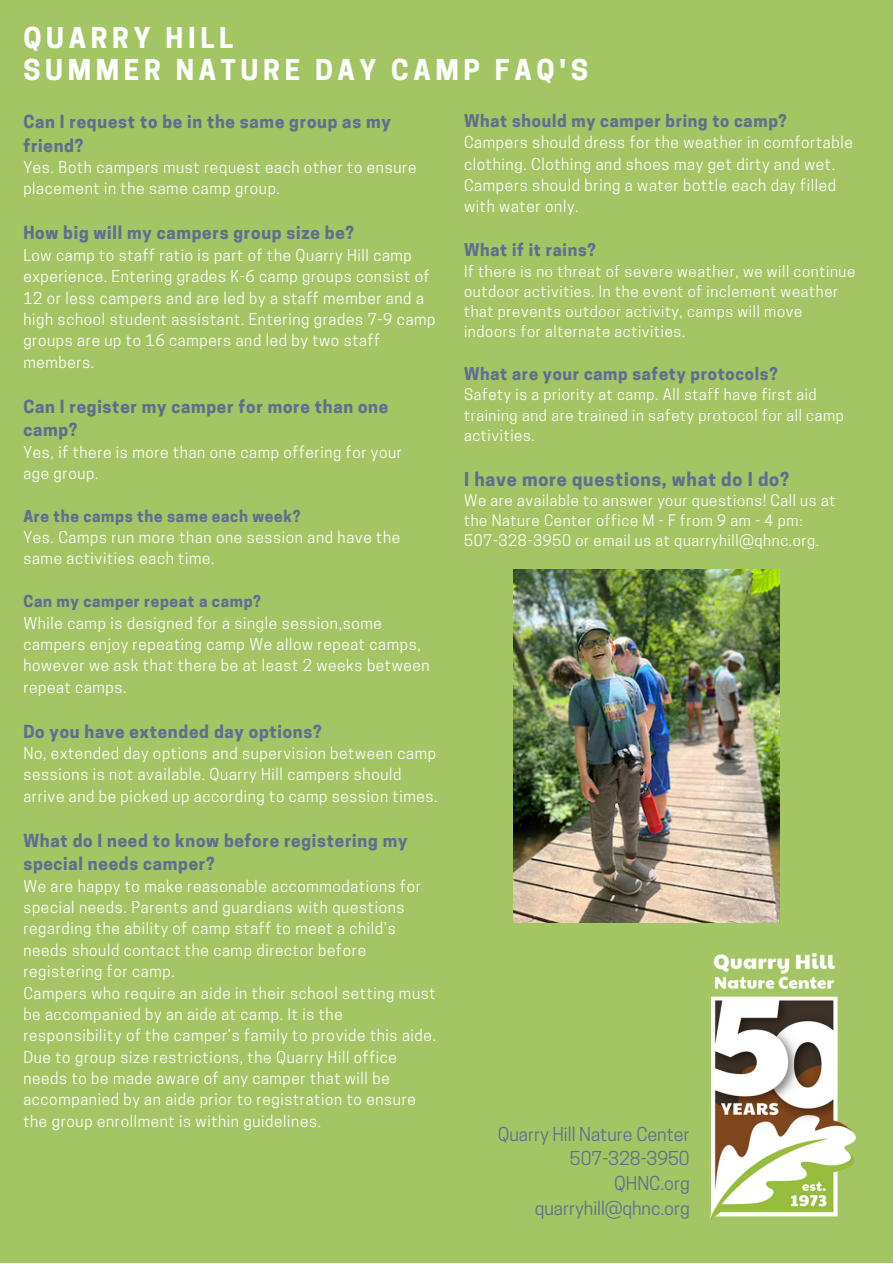
<style>
.page{position:relative;width:893px;height:1264px;background:#fff}
.page>*{position:absolute;margin:0;border:0;box-sizing:border-box;transform-origin:0 0}
.t1{font:700 27px/32.5px "Cooper Hewitt";letter-spacing:.175em;color:#fff}
.t2{font:18px/24.8px "Cooper Hewitt";color:#5e6e90;text-align:right}
.t3{font:700 18px "Cooper Hewitt";letter-spacing:.045em;color:#5e6e90}
.t4{font:700 16.95px/23.5px "Cooper Hewitt";letter-spacing:.045em;color:#5e6e90}
.t5{font:700 16.5px "Cooper Hewitt";letter-spacing:.045em;color:#5e6e90}
.t6{font:15.45px/21.3px "Cooper Hewitt";letter-spacing:.045em;color:#fff}
.t7{font:700 15.45px "Cooper Hewitt";letter-spacing:.045em;color:#5e6e90}
.t8{font:15px/20.2px "Cooper Hewitt";letter-spacing:.045em;color:#fff}
</style>
<div class="page">
<div style="left:0;top:0;width:892px;height:1262px;background:#a3c564"></div>
<img style="left:709px;top:953px;width:147px;height:268px">
<img style="left:513px;top:569px;width:266px;height:353px">
<h1 class="t1" style="left:23px;top:25px;width:566px">QUARRY HILL<br>SUMMER NATURE DAY CAMP FAQ'S</h1>
<p class="t4" style="left:23px;top:112px;width:369px">Can I request to be in the same group as my friend?</p>
<p class="t6" style="left:23px;top:158px;width:394px">Yes. Both campers must request each other to ensure placement in the same camp group.</p>
<p class="t4" style="left:23px;top:223px;width:332px">How big will my campers group size be?</p>
<p class="t6" style="left:23px;top:246px;width:413px">Low camp to staff ratio is part of the Quarry Hill camp experience. Entering grades K-6 camp groups consist of 12 or less campers and are led by a staff member and a high school student assistant. Entering grades 7-9 camp groups are up to 16 campers and led by two staff members.</p>
<p class="t4" style="left:23px;top:396px;width:366px">Can I register my camper for more than one camp?</p>
<p class="t6" style="left:23px;top:443px;width:380px">Yes, if there is more than one camp offering for your age group.</p>
<p class="t7" style="left:23px;top:510px;width:278px">Are the camps the same each week?</p>
<p class="t6" style="left:23px;top:528px;width:378px">Yes. Camps run more than one session and have the same activities each time.</p>
<p class="t7" style="left:23px;top:595px;width:239px">Can my camper repeat a camp?</p>
<p class="t6" style="left:23px;top:614px;width:408px">While camp is designed for a single session,some campers enjoy repeating camp We allow repeat camps, however we ask that there be at least 2 weeks between repeat camps.</p>
<p class="t4" style="left:23px;top:721px;width:300px">Do you have extended day options?</p>
<p class="t6" style="left:23px;top:744px;width:415px">No, extended day options and supervision between camp sessions is not available. Quarry Hill campers should arrive and be picked up according to camp session times.</p>
<p class="t4" style="left:23px;top:830px;width:385px">What do I need to know before registering my special needs camper?</p>
<p class="t6" style="left:23px;top:877px;width:414px">We are happy to make reasonable accommodations for special needs. Parents and guardians with questions regarding the ability of camp staff to meet a child’s needs should contact the camp director before registering for camp.<br>Campers who require an aide in their school setting must be accompanied by an aide at camp. It is the responsibility of the camper’s family to provide this aide.<br>Due to group size restrictions, the Quarry Hill office needs to be made aware of any camper that will be accompanied by an aide prior to registration to ensure the group enrollment is within guidelines.</p>
<p class="t5" style="left:464px;top:115px;width:324px">What should my camper bring to camp?</p>
<p class="t6" style="left:464px;top:134px;width:390px">Campers should dress for the weather in comfortable clothing. Clothing and shoes may get dirty and wet.<br>Campers should bring a water bottle each day filled with water only.</p>
<p class="t5" style="left:464px;top:244px;width:133px">What if it rains?</p>
<p class="t8" style="left:464px;top:263px;width:393px">If there is no threat of severe weather, we will continue outdoor activities. In the event of inclement weather that prevents outdoor activity, camps will move indoors for alternate activities.</p>
<p class="t5" style="left:464px;top:367px;width:315px">What are your camp safety protocols?</p>
<p class="t8" style="left:464px;top:386px;width:381px">Safety is a priority at camp. All staff have first aid training and are trained in safety protocol for all camp activities.</p>
<p class="t3" style="left:464px;top:472px;width:326px">I have more questions, what do I do?</p>
<p class="t8" style="left:464px;top:492px;width:373px">We are available to answer your questions! Call us at the Nature Center office M - F from 9 am - 4 pm:<br>507-328-3950 or email us at quarryhill@qhnc.org.</p>
<p class="t2" style="left:497px;top:1123px;width:193px">Quarry Hill Nature Center<br>507-328-3950<br>QHNC.org quarryhill@qhnc.org</p>
</div>
